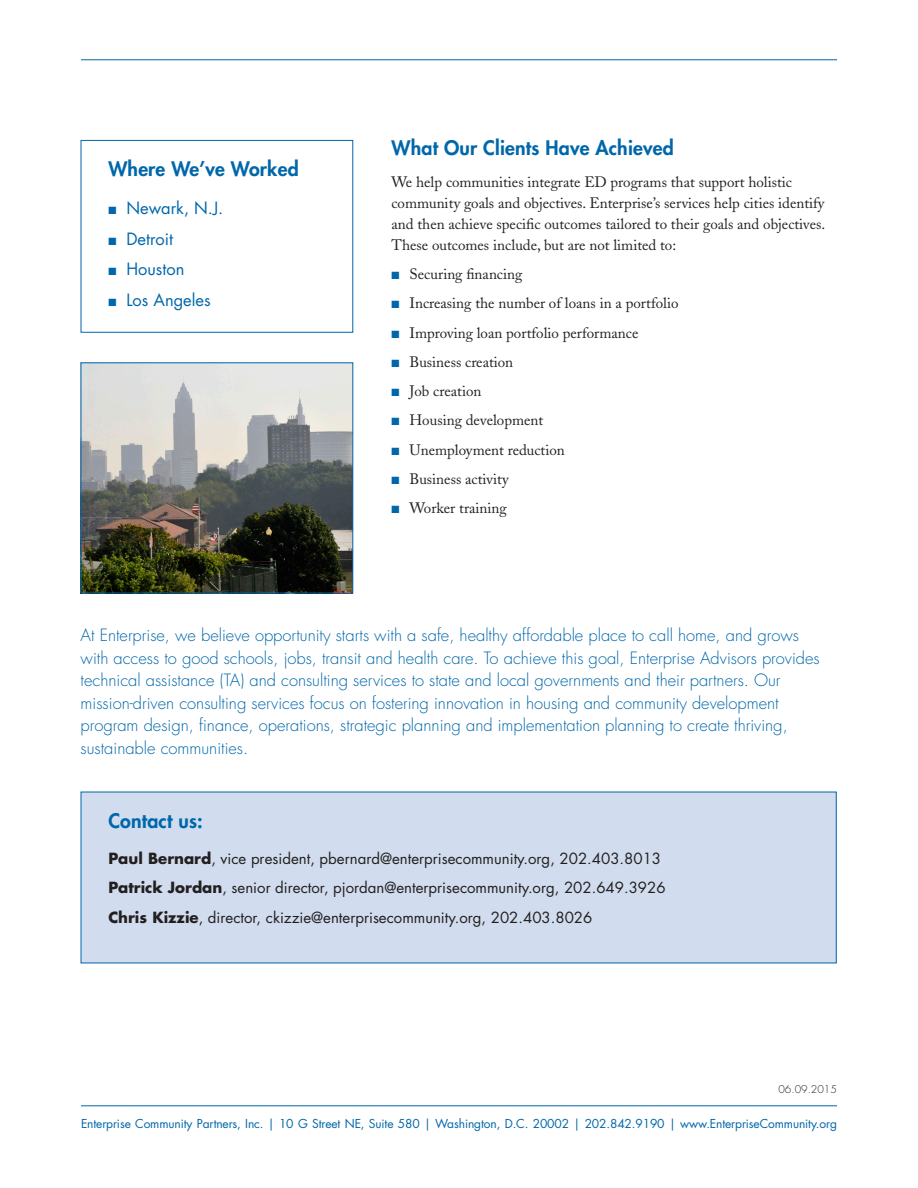
<style>
.page{position:relative;width:918px;height:1188px;background:#fff}
.page>*{position:absolute;margin:0;border:0;box-sizing:border-box;transform-origin:0 0}
.t1{font:800 19.5px "Futura";letter-spacing:.01em;color:#0067aa}
.t2{font:300 16.5px/22.5px "Futura";color:#0067aa}
.t3{font:16.5px "Futura";color:#0067aa}
.t4{font:15px/21px "Adobe Caslon";color:#231f20}
.t5{font:15px "Futura";color:#231f20}
.t6{font:12px "Futura";letter-spacing:-.01em;color:#0067aa}
.t7{font:300 10.5px "Futura";color:#231f20}
.s1{color:#0067aa}
.s2{font-weight:700}
</style>
<div class="page">
<hr style="left:81px;top:1105px;width:756px;height:1px;background:#0067aa">
<hr style="left:81px;top:59px;width:756px;height:1px;background:#0067aa">
<div style="left:81px;top:792px;width:755px;height:171px;background:#d1ddee"></div>
<img style="left:83px;top:364px;width:268px;height:227px">
<p class="t1" style="left:108px;top:157px;width:192px">Where We’ve Worked</p>
<p class="t3" style="left:108px;top:197px;width:116px">■ Newark, N.J.</p>
<p class="t3" style="left:108px;top:228px;width:66px">■ Detroit</p>
<p class="t3" style="left:108px;top:259px;width:78px">■ Houston</p>
<p class="t3" style="left:108px;top:290px;width:104px">■ Los Angeles</p>
<p class="t1" style="left:392px;top:135px;width:284px">What Our Clients Have Achieved</p>
<p class="t4" style="left:392px;top:171px;width:435px">We help communities integrate ED programs that support holistic community goals and objectives. Enterprise’s services help cities identify and then achieve specific outcomes tailored to their goals and objectives.<br>These outcomes include, but are not limited to:</p>
<p class="t4" style="left:392px;top:264px;width:132px"><span class="s1">■</span> Securing financing</p>
<p class="t4" style="left:392px;top:293px;width:288px"><span class="s1">■</span> Increasing the number of loans in a portfolio</p>
<p class="t4" style="left:392px;top:322px;width:248px"><span class="s1">■</span> Improving loan portfolio performance</p>
<p class="t4" style="left:392px;top:351px;width:123px"><span class="s1">■</span> Business creation</p>
<p class="t4" style="left:392px;top:381px;width:91px"><span class="s1">■</span> Job creation</p>
<p class="t4" style="left:392px;top:410px;width:153px"><span class="s1">■</span> Housing development</p>
<p class="t4" style="left:392px;top:439px;width:175px"><span class="s1">■</span> Unemployment reduction</p>
<p class="t4" style="left:392px;top:468px;width:119px"><span class="s1">■</span> Business activity</p>
<p class="t4" style="left:392px;top:498px;width:117px"><span class="s1">■</span> Worker training</p>
<p class="t2" style="left:81px;top:624px;width:741px">At Enterprise, we believe opportunity starts with a safe, healthy affordable place to call home, and grows with access to good schools, jobs, transit and health care. To achieve this goal, Enterprise Advisors provides technical assistance (TA) and consulting services to state and local governments and their partners. Our mission-driven consulting services focus on fostering innovation in housing and community development program design, finance, operations, strategic planning and implementation planning to create thriving, sustainable communities.</p>
<p class="t1" style="left:108px;top:809px;width:96px">Contact us:</p>
<p class="t5" style="left:108px;top:849px;width:554px"><span class="s2">Paul Bernard</span>, vice president, pbernard@enterprisecommunity.org, 202.403.8013</p>
<p class="t5" style="left:108px;top:878px;width:559px"><span class="s2">Patrick Jordan</span>, senior director, pjordan@enterprisecommunity.org, 202.649.3926</p>
<p class="t5" style="left:108px;top:907px;width:486px"><span class="s2">Chris Kizzie</span>, director, ckizzie@enterprisecommunity.org, 202.403.8026</p>
<p class="t7" style="left:778px;top:1083px;width:60px">06.09.2015</p>
<p class="t6" style="left:81px;top:1116px;width:758px">Enterprise Community Partners, Inc. | 10 G Street NE, Suite 580 | Washington, D.C. 20002 | 202.842.9190 | www.EnterpriseCommunity.org</p>
</div>
